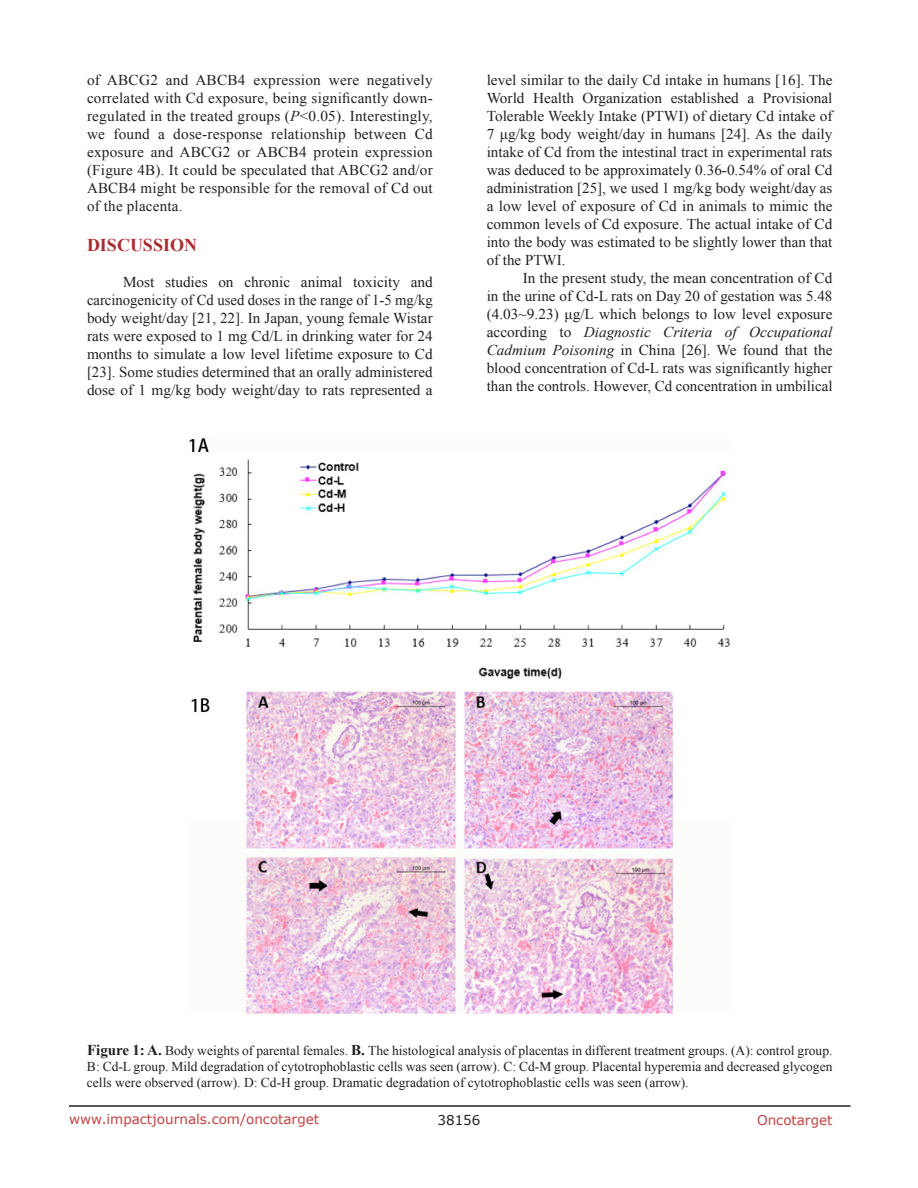
<style>
.page{position:relative;width:918px;height:1188px;background:#fff}
.page>*{position:absolute;margin:0;border:0;box-sizing:border-box;transform-origin:0 0}
.t1{font:700 18px "Times New Roman";color:#ac2b31}
.t2{font:15px/18px "Times New Roman";color:#231f20;text-align:justify}
.t3{font:13.5px/16.2px "Times New Roman";color:#231f20;text-align:justify}
.t4{font:13.5px "Verdana";color:#c24141}
.t5{font:13.5px "Verdana";color:#231f20}
.s1{font-style:italic}
.s2{font-weight:700;font-size:15px}
</style>
<div class="page">
<hr style="left:69px;top:1105px;width:781px;height:2px;background:#231f20">
<img style="left:189px;top:438px;width:541px;height:576px">
<p class="t2" style="left:87px;top:71px;width:347px">of ABCG2 and ABCB4 expression were negatively correlated with Cd exposure, being significantly down&shy;regulated in the treated groups (<span class="s1">P</span>&lt;0.05). Interestingly, we found a dose-response relationship between Cd exposure and ABCG2 or ABCB4 protein expression (Figure 4B). It could be speculated that ABCG2 and/or ABCB4 might be responsible for the removal of Cd out of the placenta.</p>
<p class="t1" style="left:87px;top:233px;width:112px">DISCUSSION</p>
<p class="t2" style="left:87px;top:273px;width:347px;text-indent:36px">Most studies on chronic animal toxicity and carcinogenicity of Cd used doses in the range of 1-5 mg/kg body weight/day [21, 22]. In Japan, young female Wistar rats were exposed to 1 mg Cd/L in drinking water for 24 months to simulate a low level lifetime exposure to Cd [23]. Some studies determined that an orally administered dose of 1 mg/kg body weight/day to rats represented a</p>
<p class="t2" style="left:487px;top:71px;width:347px">level similar to the daily Cd intake in humans [16]. The World Health Organization established a Provisional Tolerable Weekly Intake (PTWI) of dietary Cd intake of 7 μg/kg body weight/day in humans [24]. As the daily intake of Cd from the intestinal tract in experimental rats was deduced to be approximately 0.36-0.54% of oral Cd administration [25], we used 1 mg/kg body weight/day as a low level of exposure of Cd in animals to mimic the common levels of Cd exposure. The actual intake of Cd into the body was estimated to be slightly lower than that of the PTWI.</p>
<p class="t2" style="left:487px;top:269px;width:347px;text-indent:36px">In the present study, the mean concentration of Cd in the urine of Cd-L rats on Day 20 of gestation was 5.48 (4.03~9.23) μg/L which belongs to low level exposure according to <span class="s1">Diagnostic Criteria of Occupational Cadmium Poisoning</span> in China [26]. We found that the blood concentration of Cd-L rats was significantly higher than the controls. However, Cd concentration in umbilical</p>
<p class="t3" style="left:87px;top:1042px;width:747px"><span class="s2">Figure 1: A.</span> Body weights of parental females. <span class="s2">B.</span> The histological analysis of placentas in different treatment groups. (A): control group.<br>B: Cd-L group. Mild degradation of cytotrophoblastic cells was seen (arrow). C: Cd-M group. Placental hyperemia and decreased glycogen cells were observed (arrow). D: Cd-H group. Dramatic degradation of cytotrophoblastic cells was seen (arrow).</p>
<p class="t4" style="left:69px;top:1110px;width:252px">www.impactjournals.com/oncotarget</p>
<p class="t5" style="left:438px;top:1111px;width:44px">38156</p>
<p class="t4" style="left:757px;top:1111px;width:77px">Oncotarget</p>
</div>
